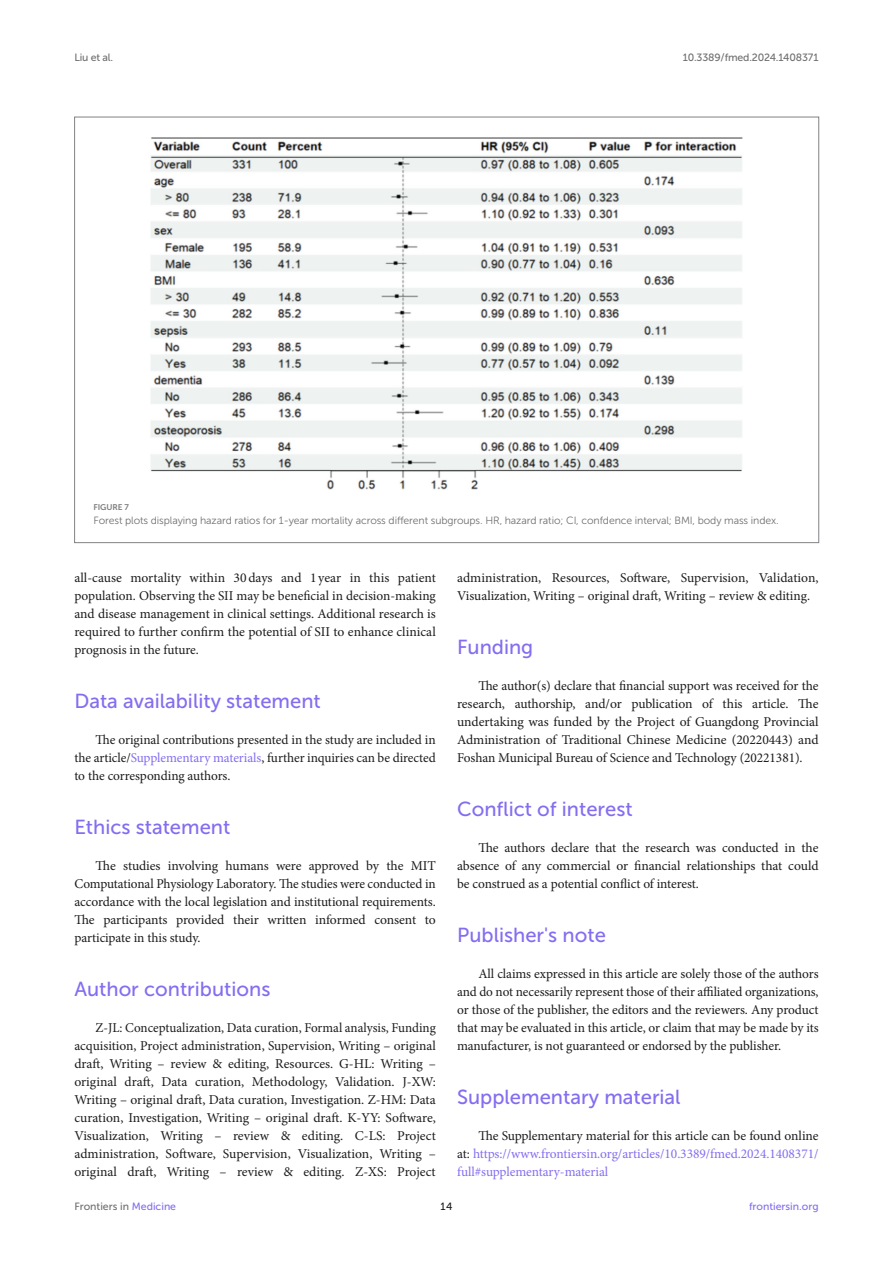
<style>
.page{position:relative;width:893px;height:1263px;background:#fff}
.page>*{position:absolute;margin:0;border:0;box-sizing:border-box;transform-origin:0 0}
.HEAD_1{font:20.25px "Museo Sans 500";color:#856df0}
.TEXT_FLUSH{font:13.5px/18px "Minion Pro";letter-spacing:-.005em;color:#1b1c1b;text-align:justify}
.TEXT_FLUSH-2{font:13.5px/18px "Minion Pro";letter-spacing:-.005em;color:#856df0;text-align:justify}
.FIG_LEG{font:10.5px "Museo Sans 300";letter-spacing:-.01em;color:#706f70}
.t1{font:10.5px "Museo Sans 500";letter-spacing:-.015em;color:#706f70}
.t2{font:10.5px "Museo Sans 500";color:#856df0}
.t3{font:10.5px "Museo Sans 500";color:#1b1c1b}
.FIG_HD{font:8.25px "Museo Sans 700";letter-spacing:-.01em;color:#7e7f7f}
.s1{color:#856df0}
.s2{color:#1b1c1b}
</style>
<div class="page">
<img style="left:150px;top:137px;width:593px;height:353px">
<p class="t1" style="left:74px;top:51px;width:40px">Liu et al.</p>
<p class="t1" style="left:683px;top:51px;width:137px">10.3389/fmed.2024.1408371</p>
<p class="FIG_HD" style="left:94px;top:503px;width:37px">FIGURE 7</p>
<p class="FIG_LEG" style="left:94px;top:514px;width:687px">Forest plots displaying hazard ratios for 1-year mortality across different subgroups. HR, hazard ratio; CI, confdence interval; BMI, body mass index.</p>
<p class="TEXT_FLUSH" style="left:74px;top:569px;width:363px">all-cause mortality within 30days and 1 year in this patient population. Observing the SII may be beneficial in decision-making and disease management in clinical settings. Additional research is required to further confirm the potential of SII to enhance clinical prognosis in the future.</p>
<p class="HEAD_1" style="left:74px;top:690px;width:248px">Data availability statement</p>
<p class="TEXT_FLUSH" style="left:74px;top:731px;width:363px;text-indent:21px">The original contributions presented in the study are included in the article/<span class="s1">Supplementary materials</span>, further inquiries can be directed to the corresponding authors.</p>
<p class="HEAD_1" style="left:74px;top:816px;width:158px">Ethics statement</p>
<p class="TEXT_FLUSH" style="left:74px;top:857px;width:363px;text-indent:21px">The studies involving humans were approved by the MIT Computational Physiology Laboratory. The studies were conducted in accordance with the local legislation and institutional requirements.<br>The participants provided their written informed consent to participate in this study.</p>
<p class="HEAD_1" style="left:74px;top:978px;width:197px">Author contributions</p>
<p class="TEXT_FLUSH" style="left:74px;top:1019px;width:363px;text-indent:21px">Z-JL: Conceptualization, Data curation, Formal analysis, Funding acquisition, Project administration, Supervision, Writing – original draft, Writing – review &amp; editing, Resources. G-HL: Writing – original draft, Data curation, Methodology, Validation. J-XW:<br>Writing – original draft, Data curation, Investigation. Z-HM: Data curation, Investigation, Writing – original draft. K-YY: Software, Visualization, Writing – review &amp; editing. C-LS: Project administration, Software, Supervision, Visualization, Writing – original draft, Writing – review &amp; editing. Z-XS: Project</p>
<p class="TEXT_FLUSH" style="left:457px;top:569px;width:363px">administration, Resources, Software, Supervision, Validation,<br>Visualization, Writing – original draft, Writing – review &amp; editing.</p>
<p class="HEAD_1" style="left:457px;top:636px;width:78px">Funding</p>
<p class="TEXT_FLUSH" style="left:457px;top:677px;width:363px;text-indent:21px">The author(s) declare that financial support was received for the research, authorship, and/or publication of this article. The undertaking was funded by the Project of Guangdong Provincial Administration of Traditional Chinese Medicine (20220443) and Foshan Municipal Bureau of Science and Technology (20221381).</p>
<p class="HEAD_1" style="left:457px;top:798px;width:177px">Conflict of interest</p>
<p class="TEXT_FLUSH" style="left:457px;top:839px;width:363px;text-indent:21px">The authors declare that the research was conducted in the absence of any commercial or financial relationships that could be construed as a potential conflict of interest.</p>
<p class="HEAD_1" style="left:457px;top:924px;width:150px">Publisher's note</p>
<p class="TEXT_FLUSH" style="left:457px;top:965px;width:363px;text-indent:21px">All claims expressed in this article are solely those of the authors and do not necessarily represent those of their affiliated organizations, or those of the publisher, the editors and the reviewers. Any product that may be evaluated in this article, or claim that may be made by its manufacturer, is not guaranteed or endorsed by the publisher.</p>
<p class="HEAD_1" style="left:457px;top:1086px;width:225px">Supplementary material</p>
<p class="TEXT_FLUSH-2" style="left:457px;top:1127px;width:363px;text-indent:21px"><span class="s2">The Supplementary material for this article can be found online at:</span> https://www.frontiersin.org/articles/10.3389/fmed.2024.1408371/ full#supplementary-material</p>
<p class="t1" style="left:74px;top:1200px;width:103px">Frontiers in <span class="s1">Medicine</span></p>
<p class="t3" style="left:441px;top:1200px;width:13px">14</p>
<p class="t2" style="left:749px;top:1200px;width:71px">frontiersin.org</p>
</div>
